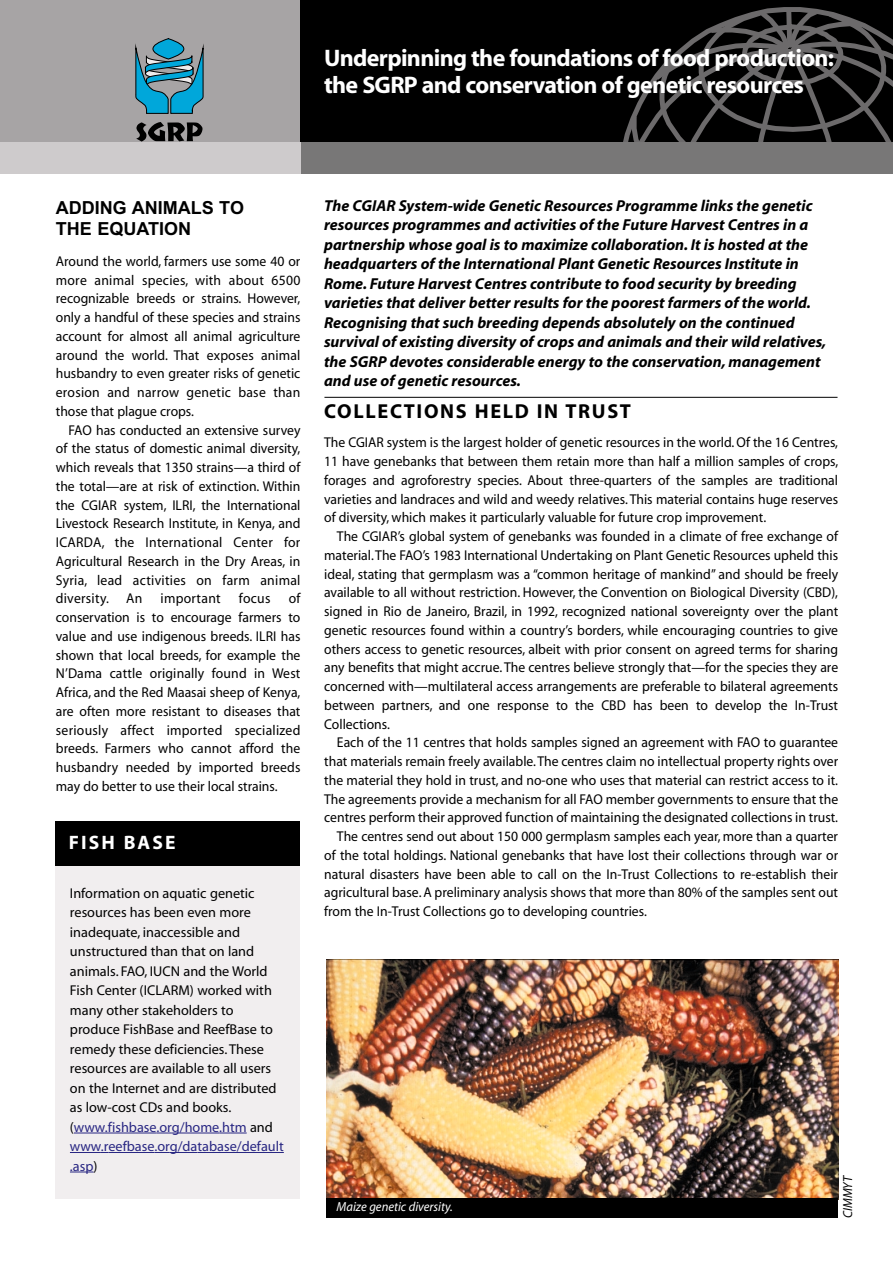
<style>
.page{position:relative;width:893px;height:1263px;background:#fff}
.page>*{position:absolute;margin:0;border:0;box-sizing:border-box;transform-origin:0 0}
.t1{font:700 24px/27px "Myriad";letter-spacing:-.03em;color:#fff}
.t2{font:700 20.25px "Myriad";letter-spacing:.085em;color:#000}
.t3{font:700 19.5px "Myriad";letter-spacing:.11em;color:#fff}
.t4{font:700 18px/21.6px "Arial";color:#000}
.t5{font:italic 700 15.9px/19.5px "Myriad";color:#000}
.t6{font:14.25px/18.8px "Myriad";color:#000;text-align:justify;scale:.96 1}
.t7{font:14.25px/19.5px "Myriad";color:#000}
.t8{font:14.25px "Myriad";letter-spacing:.02em;color:#000;scale:.96 1}
.t9{font:italic 13.2px "Myriad";color:#fff;scale:.96 1}
.t10{font:italic 13.2px "Myriad";color:#000;scale:.96 1}
.s1{color:#292783}
</style>
<div class="page">
<div style="left:0;top:0;width:300px;height:142px;background:#a7a4a5"></div>
<div style="left:300px;top:0;width:592px;height:142px;background:#000"></div>
<svg style="left:623px;top:7px;width:269px;height:135px"></svg>
<div style="left:300px;top:142px;width:592px;height:32px;background:#787777"></div>
<div style="left:0;top:142px;width:301px;height:32px;background:#cecbcc"></div>
<hr style="left:324px;top:397px;width:513px;height:1px;background:#000">
<div style="left:56px;top:866px;width:244px;height:333px;background:#f1eeef"></div>
<hr style="left:74px;top:1133px;width:31px;height:1px;background:#292783">
<hr style="left:105px;top:1133px;width:51px;height:1px;background:#292783">
<svg style="left:156px;top:1133px;width:16px;height:1px"></svg>
<hr style="left:172px;top:1133px;width:47px;height:1px;background:#292783">
<svg style="left:219px;top:1133px;width:28px;height:1px"></svg>
<hr style="left:70px;top:1152px;width:31px;height:1px;background:#292783">
<hr style="left:108px;top:1152px;width:46px;height:1px;background:#292783">
<svg style="left:154px;top:1152px;width:43px;height:1px"></svg>
<hr style="left:197px;top:1152px;width:87px;height:1px;background:#292783">
<svg style="left:70px;top:1172px;width:23px;height:1px"></svg>
<div style="left:56px;top:822px;width:244px;height:44px;background:#000"></div>
<svg style="left:153px;top:39px;width:31px;height:20px"></svg>
<svg style="left:136px;top:48px;width:67px;height:65px"></svg>
<svg style="left:136px;top:122px;width:66px;height:20px"></svg>
<img style="left:326px;top:960px;width:512px;height:238px">
<div style="left:326px;top:1198px;width:512px;height:20px;background:#000"></div>
<h1 class="t1" style="left:324px;top:47px;width:511px">Underpinning the foundations of food production: the SGRP and conservation of genetic resources</h1>
<p class="t4" style="left:56px;top:199px;width:189px">ADDING ANIMALS TO<br>THE EQUATION</p>
<p class="t6" style="left:56px;top:253px;width:256px">Around the world, farmers use some 40 or more animal species, with about 6500 recognizable breeds or strains. However, only a handful of these species and strains account for almost all animal agriculture around the world. That exposes animal husbandry to even greater risks of genetic erosion and narrow genetic base than those that plague crops.</p>
<p class="t6" style="left:56px;top:422px;width:256px;text-indent:13px">FAO has conducted an extensive survey of the status of domestic animal diversity, which reveals that 1350 strains—a third of the total—are at risk of extinction. Within the CGIAR system, ILRI, the International Livestock Research Institute, in Kenya, and ICARDA, the International Center for Agricultural Research in the Dry Areas, in Syria, lead activities on farm animal diversity. An</p>
<p class="t6" style="left:56px;top:590px;width:256px;text-indent:233px">of conservation is to encourage farmers to value and use indigenous breeds. ILRI has shown that local breeds, for example the N’Dama cattle originally found in West Africa, and the Red Maasai sheep of Kenya, are often more resistant to diseases that seriously affect imported specialized breeds. Farmers who cannot afford the husbandry needed by imported breeds may do better to use their local strains.</p>
<p class="t8" style="left:160px;top:593px;width:64px">important</p>
<p class="t6" style="left:239px;top:590px;width:34px">focus</p>
<h3 class="t3" style="left:69px;top:835px;width:108px">FISH BASE</h3>
<p class="t7" style="left:70px;top:884px;width:215px">Information on aquatic genetic resources has been even more inadequate, inaccessible and unstructured than that on land animals. FAO, IUCN and the World<br>Fish Center (ICLARM) worked with many other stakeholders to produce FishBase and ReefBase to remedy these deficiencies. These resources are available to all users on the Internet and are distributed as low-cost CDs and books. (<span class="s1">www.fishbase.org/home.htm</span> and <span class="s1">www.reefbase.org/database/default .asp</span>)</p>
<p class="t5" style="left:324px;top:197px;width:504px">The CGIAR System-wide Genetic Resources Programme links the genetic resources programmes and activities of the Future Harvest Centres in a partnership whose goal is to maximize collaboration. It is hosted at the headquarters of the International Plant Genetic Resources Institute in Rome. Future Harvest Centres contribute to food security by breeding varieties that deliver better results for the poorest farmers of the world.<br>Recognising that such breeding depends absolutely on the continued survival of existing diversity of crops and animals and their wild relatives, the SGRP devotes considerable energy to the conservation, management and use of genetic resources.</p>
<h2 class="t2" style="left:324px;top:404px;width:308px">COLLECTIONS HELD IN TRUST</h2>
<p class="t6" style="left:324px;top:434px;width:537px">The CGIAR system is the largest holder of genetic resources in the world. Of the 16 Centres, 11 have genebanks that between them retain more than half a million samples of crops, forages and agroforestry species. About three-quarters of the samples are traditional varieties and landraces and wild and weedy relatives. This material contains huge reserves of diversity, which makes it particularly valuable for future crop improvement.</p>
<p class="t6" style="left:324px;top:528px;width:537px;text-indent:13px">The CGIAR’s global system of genebanks was founded in a climate of free exchange of material.The FAO’s 1983 International Undertaking on Plant Genetic Resources upheld this ideal, stating that germplasm was a “common heritage of mankind” and should be freely available to all without restriction. However, the Convention on Biological Diversity (CBD), signed in Rio de Janeiro, Brazil, in 1992, recognized national sovereignty over the plant genetic resources found within a country’s borders, while encouraging countries to give others access to genetic resources, albeit with prior consent on agreed terms for sharing any benefits that might accrue. The centres believe strongly that—for the species they are concerned with—multilateral access arrangements are preferable to bilateral agreements between partners, and one response to the CBD has been to develop the In-Trust Collections.</p>
<p class="t6" style="left:337px;top:734px;width:523px">Each of the 11 centres that holds samples signed an agreement with FAO to guarantee</p>
<p class="t6" style="left:324px;top:753px;width:537px">that materials remain freely available.The centres claim no intellectual property rights over</p>
<p class="t6" style="left:324px;top:772px;width:537px">the material they hold in trust, and no-one who uses that material can restrict access to it.</p>
<p class="t6" style="left:324px;top:790px;width:537px">The agreements provide a mechanism for all FAO member governments to ensure that the</p>
<p class="t6" style="left:324px;top:809px;width:537px">centres perform their approved function of maintaining the designated collections in trust.</p>
<p class="t6" style="left:337px;top:828px;width:523px">The centres send out about 150 000 germplasm samples each year, more than a quarter</p>
<p class="t6" style="left:324px;top:847px;width:537px">of the total holdings. National genebanks that have lost their collections through war or</p>
<p class="t6" style="left:324px;top:865px;width:536px">natural disasters have been able to call on the In-Trust Collections to re-establish their</p>
<p class="t6" style="left:324px;top:884px;width:537px">agricultural base. A preliminary analysis shows that more than 80% of the samples sent out</p>
<p class="t6" style="left:324px;top:903px;width:337px">from the In-Trust Collections go to developing countries.</p>
<p class="t9" style="left:336px;top:1202px;width:123px">Maize genetic diversity.</p>
<p class="t10" style="left:842px;top:1218px;width:47px;rotate:-90deg">CIMMYT</p>
</div>
